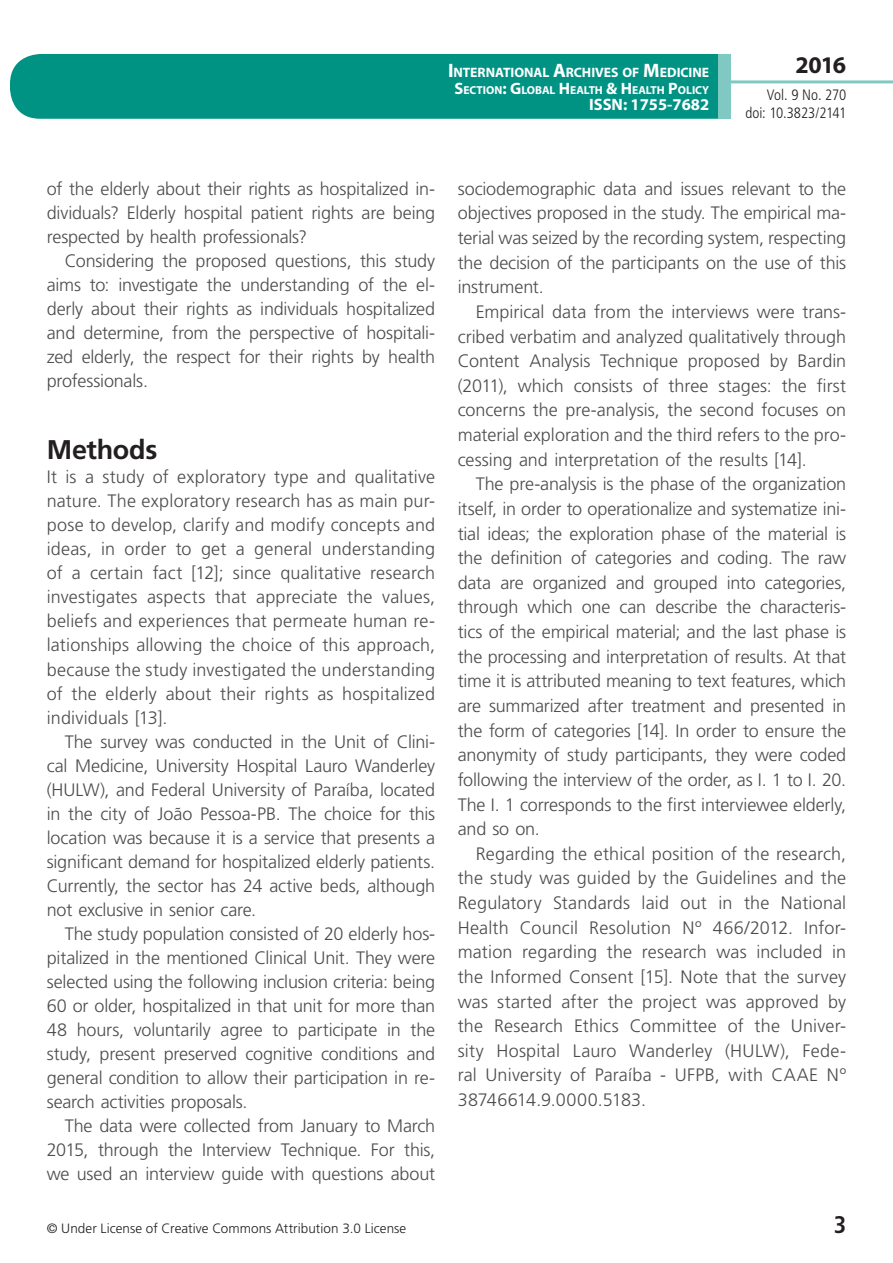
<style>
.page{position:relative;width:893px;height:1263px;background:#fff}
.page>*{position:absolute;margin:0;border:0;box-sizing:border-box;transform-origin:0 0}
.t1{font:700 27px "Frutiger LT Std";letter-spacing:-.01em;color:#231f20}
.t2{font:700 24px "Myriad Pro";color:#231f20}
.t3{font:700 condensed 24px "Frutiger LT Std";color:#231f20}
.t4{font:300 18px/24.6px "Frutiger LT Std";letter-spacing:-.01em;color:#4b4c4d;text-align:justify}
.t5{font:700 16.5px "Myriad Pro";color:#fff}
.t6{font:300 condensed 15px/18px "Frutiger LT Std";letter-spacing:-.015em;color:#231f20;text-align:right}
.t7{font:700 13.65px "Myriad Pro";letter-spacing:-.005em;color:#fff}
.t8{font:300 13.5px "Frutiger LT Std";letter-spacing:.005em;color:#231f20}
.t9{font:700 11.55px "Myriad Pro";color:#fff}
.s1{font-size:19.5px}
.s2{font-size:16.5px}
</style>
<div class="page">
<div style="left:10px;top:54px;width:775px;height:65px;background:#009384;border-radius:30px"></div>
<div style="left:732px;top:0;width:161px;height:157px;background:#fff"></div>
<hr style="left:730px;top:80px;width:163px;height:3px;background:#80c9c2">
<div style="left:718px;top:54px;width:13px;height:65px;background:#80c9c2"></div>
<p class="t7" style="left:448px;top:64px;width:263px"><span class="s1">I</span>NTERNATIONAL <span class="s1">A</span>RCHIVES OF <span class="s1">M</span>EDICINE</p>
<p class="t9" style="left:454px;top:82px;width:256px"><span class="s2">S</span>ECTION<span class="s2">: G</span>LOBAL <span class="s2">H</span> EALTH <span class="s2">&amp; H</span> EALTH <span class="s2">P</span>OLICY</p>
<p class="t5" style="left:589px;top:94px;width:122px">ISSN: 1755-7682</p>
<h2 class="t2" style="left:795px;top:49px;width:52px">2016</h2>
<p class="t6" style="left:745px;top:86px;width:102px">Vol. 9 No. 270 doi: 10.3823/2141</p>
<p class="t4" style="left:47px;top:177px;width:390px;line-height:24px">of the elderly about their rights as hospitalized in&shy;dividuals? Elderly hospital patient rights are being respected by health professionals?</p>
<p class="t4" style="left:47px;top:249px;width:390px;line-height:24px;text-indent:18px">Considering the proposed questions, this study aims to: investigate the understanding of the el&shy;derly about their rights as individuals hospitalized and determine, from the perspective of hospitali&shy;zed elderly, the respect for their rights by health professionals.</p>
<h1 class="t1" style="left:47px;top:434px;width:112px">Methods</h1>
<p class="t4" style="left:47px;top:465px;width:390px;line-height:24px">It is a study of exploratory type and qualitative nature. The exploratory research has as main pur&shy;pose to develop, clarify and modify concepts and ideas, in order to get a general understanding of a certain fact [12]; since qualitative research investigates aspects that appreciate the values, beliefs and experiences that permeate human re&shy;lationships allowing the choice of this approach, because the study investigated the understanding of the elderly about their rights as hospitalized individuals [13].</p>
<p class="t4" style="left:47px;top:730px;width:390px;line-height:24px;text-indent:18px">The survey was conducted in the Unit of Clini&shy;cal Medicine, University Hospital Lauro Wanderley (HULW), and Federal University of Paraíba, located in the city of João Pessoa-PB. The choice for this location was because it is a service that presents a significant demand for hospitalized elderly patients.<br>Currently, the sector has 24 active beds, although not exclusive in senior care.</p>
<p class="t4" style="left:47px;top:922px;width:390px;line-height:24px;text-indent:18px">The study population consisted of 20 elderly hos&shy;pitalized in the mentioned Clinical Unit. They were selected using the following inclusion criteria: being 60 or older, hospitalized in that unit for more than 48 hours, voluntarily agree to participate in the study, present preserved cognitive conditions and general condition to allow their participation in re&shy;search activities proposals.</p>
<p class="t4" style="left:47px;top:1114px;width:390px;line-height:24px;text-indent:18px">The data were collected from January to March 2015, through the Interview Technique. For this, we used an interview guide with questions about</p>
<p class="t4" style="left:458px;top:177px;width:390px">sociodemographic data and issues relevant to the objectives proposed in the study. The empirical ma&shy;terial was seized by the recording system, respecting the decision of the participants on the use of this instrument.</p>
<p class="t4" style="left:458px;top:300px;width:390px;text-indent:18px">Empirical data from the interviews were trans&shy;cribed verbatim and analyzed qualitatively through Content Analysis Technique proposed by Bardin (2011), which consists of three stages: the first concerns the pre-analysis, the second focuses on material exploration and the third refers to the pro&shy;cessing and interpretation of the results [14].</p>
<p class="t4" style="left:458px;top:472px;width:390px;text-indent:18px">The pre-analysis is the phase of the organization itself, in order to operationalize and systematize ini&shy;tial ideas; the exploration phase of the material is the definition of categories and coding. The raw data are organized and grouped into categories, through which one can describe the characteris&shy;tics of the empirical material; and the last phase is the processing and interpretation of results. At that time it is attributed meaning to text features, which are summarized after treatment and presented in the form of categories [14]. In order to ensure the anonymity of study participants, they were coded following the interview of the order, as I. 1 to I. 20.<br>The I. 1 corresponds to the first interviewee elderly, and so on.</p>
<p class="t4" style="left:458px;top:841px;width:390px;text-indent:18px">Regarding the ethical position of the research, the study was guided by the Guidelines and the Regulatory Standards laid out in the National Health Council Resolution Nº 466/2012. Infor&shy;mation regarding the research was included in the Informed Consent [15]. Note that the survey was started after the project was approved by the Research Ethics Committee of the Univer&shy;sity Hospital Lauro Wanderley (HULW), Fede&shy;ral University of Paraíba - UFPB, with CAAE Nº 38746614.9.0000.5183.</p>
<p class="t8" style="left:47px;top:1220px;width:361px">© Under License of Creative Commons Attribution 3.0 License</p>
<h2 class="t3" style="left:834px;top:1210px;width:14px">3</h2>
</div>
